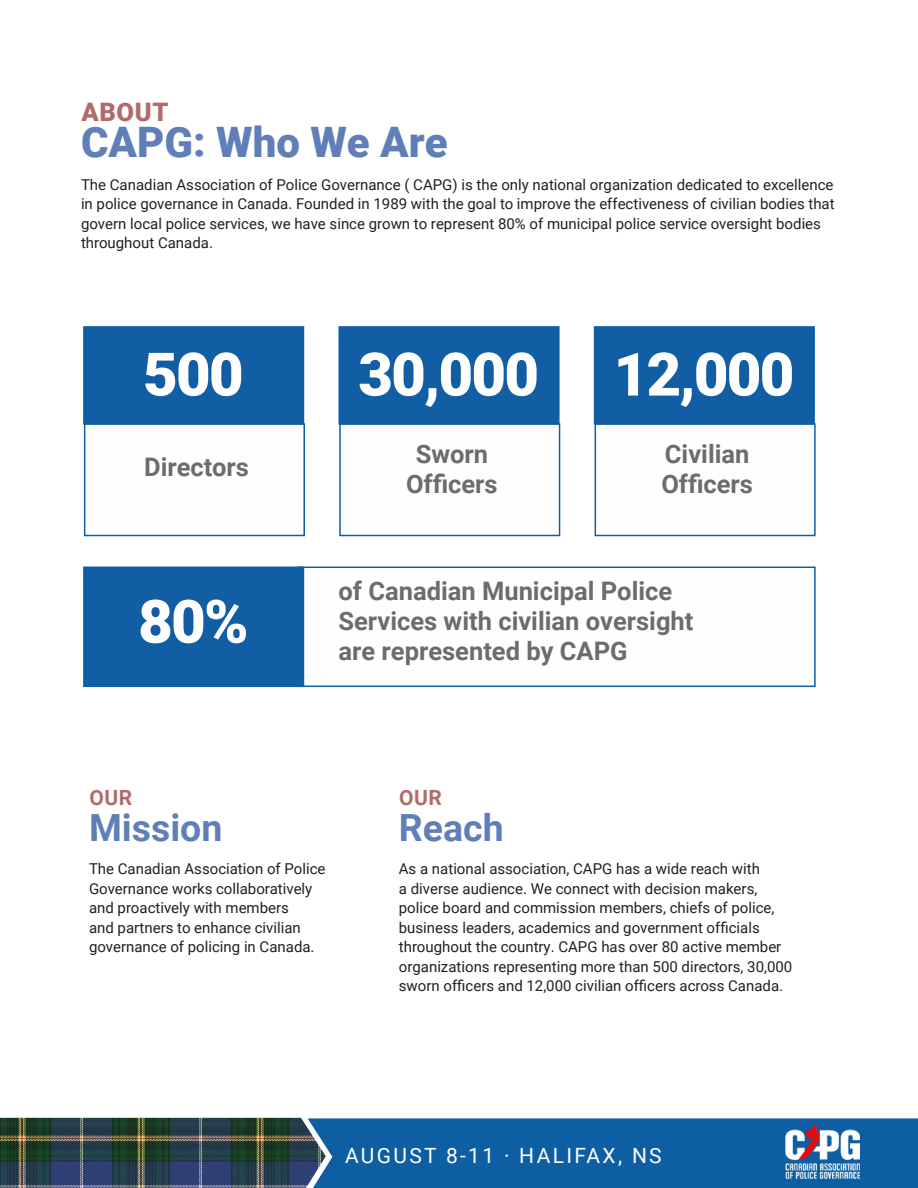
<style>
.page{position:relative;width:918px;height:1188px;background:#fff}
.page>*{position:absolute;margin:0;border:0;box-sizing:border-box;transform-origin:0 0}
.t1{font:900 60px "Roboto";letter-spacing:-.03em;color:#fefefe}
.t2{font:900 42px "Roboto";color:#607eb8}
.t3{font:700 37.5px "Roboto";color:#607eb8}
.t4{font:700 25.5px/30px "Roboto";color:#6c6c70}
.t5{font:900 25.5px "Roboto";letter-spacing:.025em;color:#af6c69}
.t6{font:21px "Roboto";letter-spacing:.11em;color:#fefefe}
.t7{font:700 21px "Roboto";letter-spacing:.025em;color:#af6c69}
.t8{font:15px/19.5px "Roboto";color:#221f1f}
</style>
<div class="page">
<img style="left:0;top:1118px;width:308px;height:70px">
<div style="left:308px;top:1118px;width:610px;height:70px;background:#0e5ea3"></div>
<img style="left:784px;top:1122px;width:80px;height:59px">
<div style="left:84px;top:423px;width:221px;height:113px;background:#fefefe;border:2px solid #115ea4"></div>
<div style="left:297px;top:567px;width:519px;height:120px;background:#fefefe;border:2px solid #115ea4"></div>
<div style="left:339px;top:423px;width:221px;height:113px;background:#fefefe;border:2px solid #115ea4"></div>
<div style="left:595px;top:423px;width:221px;height:113px;background:#fefefe;border:2px solid #115ea4"></div>
<div style="left:83px;top:326px;width:221px;height:99px;background:#115ea4;border:2px solid #115ea4"></div>
<div style="left:83px;top:567px;width:221px;height:120px;background:#115ea4"></div>
<div style="left:338px;top:326px;width:222px;height:99px;background:#115ea4;border:2px solid #115ea4"></div>
<div style="left:594px;top:326px;width:221px;height:99px;background:#115ea4;border:2px solid #115ea4"></div>
<h3 class="t5" style="left:81px;top:94px;width:89px">ABOUT</h3>
<h2 class="t2" style="left:81px;top:113px;width:368px">CAPG: Who We Are</h2>
<p class="t8" style="left:81px;top:174px;width:755px">The Canadian Association of Police Governance ( CAPG) is the only national organization dedicated to excellence in police governance in Canada. Founded in 1989 with the goal to improve the effectiveness of civilian bodies that govern local police services, we have since grown to represent 80% of municipal police service oversight bodies throughout Canada.</p>
<h1 class="t1" style="left:143px;top:333px;width:102px">500</h1>
<h3 class="t4" style="left:144px;top:451px;width:106px">Directors</h3>
<h1 class="t1" style="left:138px;top:580px;width:112px">80%</h1>
<h1 class="t1" style="left:358px;top:333px;width:438px">30,000 12,000</h1>
<h3 class="t4" style="left:406px;top:438px;width:93px;text-align:center">Sworn<br>Officers</h3>
<h3 class="t4" style="left:661px;top:438px;width:93px">Civilian<br>Officers</h3>
<h3 class="t4" style="left:338px;top:575px;width:356px">of Canadian Municipal Police<br>Services with civilian oversight are represented by CAPG</h3>
<h3 class="t7" style="left:89px;top:783px;width:44px">OUR</h3>
<h3 class="t3" style="left:89px;top:802px;width:135px">Mission</h3>
<p class="t8" style="left:89px;top:859px;width:238px">The Canadian Association of Police Governance works collaboratively and proactively with members<br>and partners to enhance civilian governance of policing in Canada.</p>
<h3 class="t7" style="left:399px;top:783px;width:44px">OUR</h3>
<h3 class="t3" style="left:399px;top:802px;width:106px">Reach</h3>
<p class="t8" style="left:399px;top:859px;width:395px">As a national association, CAPG has a wide reach with<br>a diverse audience. We connect with decision makers, police board and commission members, chiefs of police, business leaders, academics and government officials throughout the country. CAPG has over 80 active member organizations representing more than 500 directors, 30,000 sworn officers and 12,000 civilian officers across Canada.</p>
<h3 class="t6" style="left:345px;top:1141px;width:318px">AUGUST 8-11 · HALIFAX, NS</h3>
</div>
